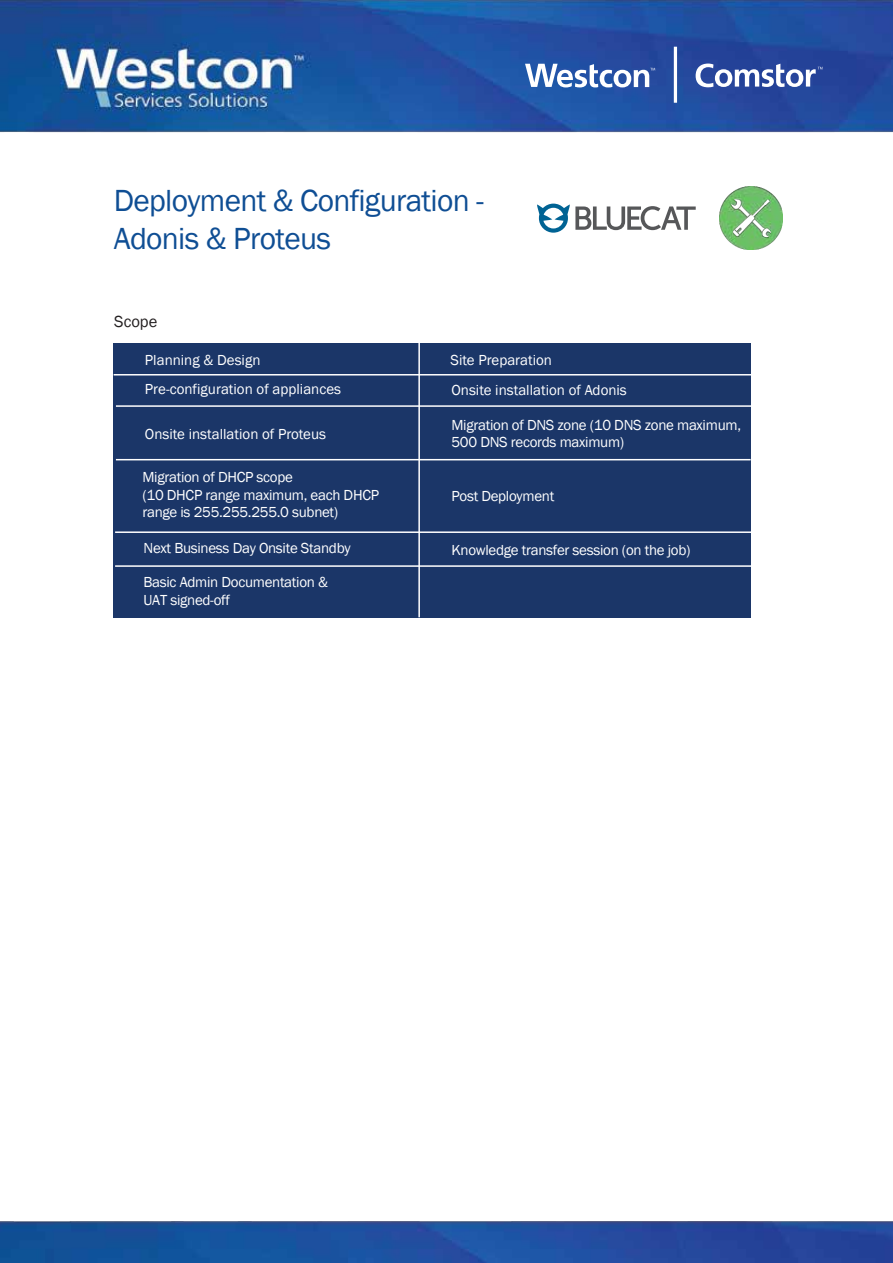
<style>
.page{position:relative;width:893px;height:1263px;background:#fff}
.page>*{position:absolute;margin:0;border:0;box-sizing:border-box;transform-origin:0 0}
.t1{font:31.35px/37.7px "Franklin Gothic";letter-spacing:-.02em;color:#0f4e94}
.t2{font:16.5px "Franklin Gothic";color:#231f20}
.t3{font:15px/18px "Franklin Gothic";letter-spacing:-.02em;color:#fff}
.t4{font:15px "Franklin Gothic";color:#fff}
</style>
<div class="page">
<img style="left:0;top:0;width:893px;height:133px">
<img style="left:0;top:1221px;width:893px;height:42px">
<svg style="left:696px;top:64px;width:127px;height:23px"></svg>
<svg style="left:525px;top:64px;width:130px;height:23px"></svg>
<hr style="left:674px;top:47px;width:3px;height:56px;background:#fff">
<svg style="left:537px;top:204px;width:159px;height:29px"></svg>
<img style="left:719px;top:186px;width:64px;height:64px">
<div style="left:113px;top:343px;width:638px;height:274px;background:#1b3668"></div>
<hr style="left:114px;top:374px;width:648px;height:1px;background:#fff">
<hr style="left:116px;top:405px;width:644px;height:2px;background:#fff">
<hr style="left:116px;top:459px;width:635px;height:1px;background:#fff">
<hr style="left:115px;top:531px;width:645px;height:2px;background:#fff">
<hr style="left:418px;top:343px;width:2px;height:274px;background:#fff">
<hr style="left:115px;top:565px;width:645px;height:2px;background:#fff">
<h1 class="t1" style="left:114px;top:183px;width:372px">Deployment &amp; Configuration -<br>Adonis &amp; Proteus</h1>
<p class="t2" style="left:114px;top:311px;width:45px">Scope</p>
<p class="t4" style="left:145px;top:350px;width:117px">Planning &amp; Design</p>
<p class="t4" style="left:450px;top:350px;width:103px">Site Preparation</p>
<p class="t4" style="left:145px;top:380px;width:198px">Pre-configuration of appliances</p>
<p class="t4" style="left:451px;top:380px;width:177px">Onsite installation of Adonis</p>
<p class="t4" style="left:145px;top:424px;width:183px">Onsite installation of Proteus</p>
<p class="t3" style="left:451px;top:416px;width:291px">Migration of DNS zone (10 DNS zone maximum,<br>500 DNS records maximum)</p>
<p class="t3" style="left:142px;top:468px;width:238px">Migration of DHCP scope<br>(10 DHCP range maximum, each DHCP range is 255.255.255.0 subnet)</p>
<p class="t3" style="left:451px;top:487px;width:104px">Post Deployment</p>
<p class="t3" style="left:144px;top:540px;width:209px">Next Business Day Onsite Standby</p>
<p class="t3" style="left:451px;top:541px;width:240px">Knowledge transfer session (on the job)</p>
<p class="t3" style="left:144px;top:573px;width:186px">Basic Admin Documentation &amp;<br>UAT signed-off</p>
</div>
